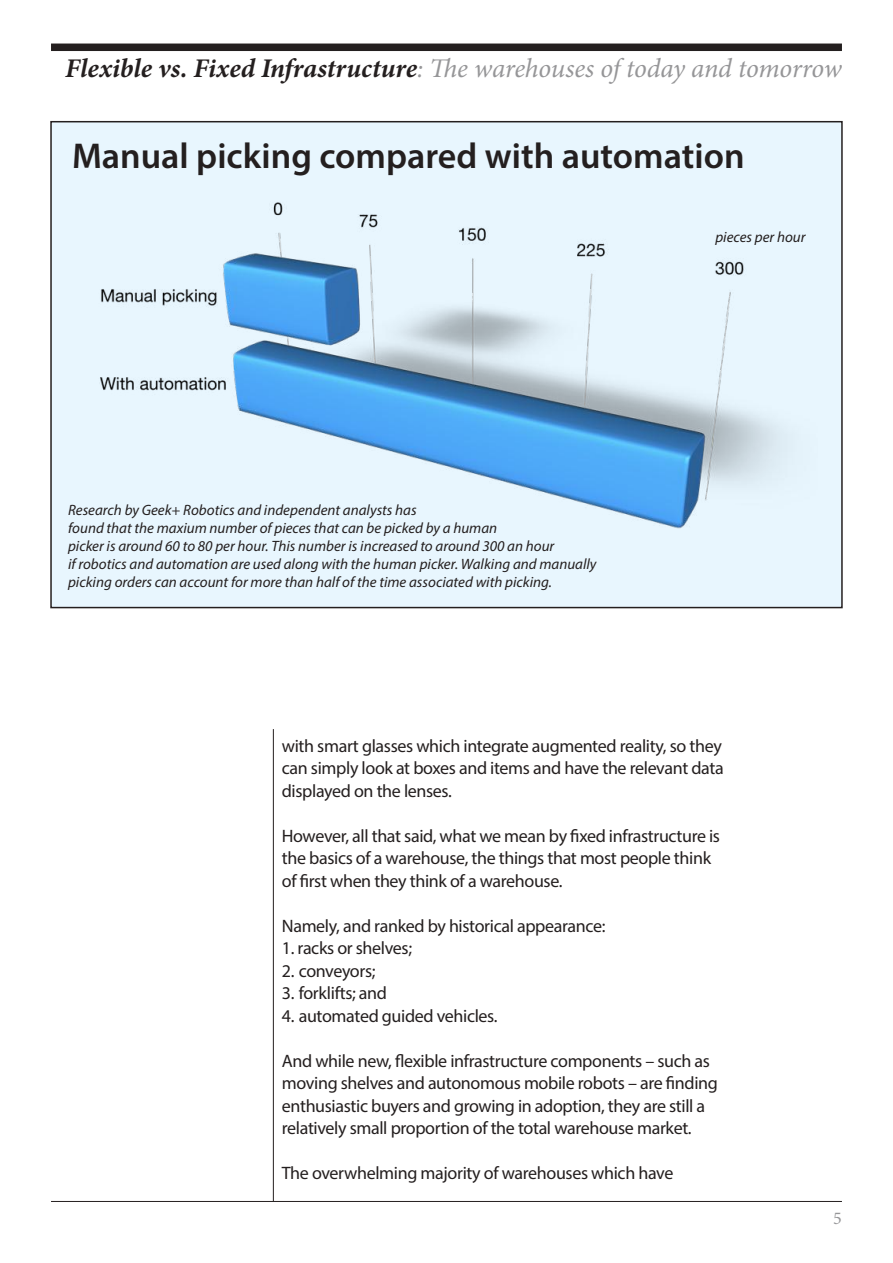
<style>
.page{position:relative;width:893px;height:1263px;background:#fff}
.page>*{position:absolute;margin:0;border:0;box-sizing:border-box;transform-origin:0 0}
.t1{font:600 36px "Myriad Pro";color:#241f1f}
.t2{font:italic 27px "Minion Pro";letter-spacing:-.01em;color:#969698}
.t3{font:18px/22.5px "Myriad Pro";letter-spacing:-.02em;color:#241f1f}
.t4{font:18px "Minion Pro";color:#969698}
.t5{font:italic 15px/18px "Myriad Pro";color:#241f1f}
.s1{font-weight:700;color:#241f1f}
</style>
<div class="page">
<div style="left:51px;top:44px;width:791px;height:7px;background:#241f1f"></div>
<hr style="left:51px;top:1201px;width:791px;height:1px;background:#241f1f">
<hr style="left:273px;top:729px;width:1px;height:473px;background:#241f1f">
<div style="left:51px;top:122px;width:791px;height:486px;background:#e8f6fe"></div>
<img style="left:100px;top:202px;width:680px;height:327px">
<h2 class="t2" style="left:65px;top:49px;width:778px"><span class="s1">Flexible vs. Fixed Infrastructure</span>: The warehouses of today and tomorrow</h2>
<h1 class="t1" style="left:72px;top:133px;width:674px">Manual picking compared with automation</h1>
<p class="t5" style="left:68px;top:501px;width:530px">Research by Geek+ Robotics and independent analysts has<br>found that the maxium number of pieces that can be picked by a human<br>picker is around 60 to 80 per hour. This number is increased to around 300 an hour<br>if robotics and automation are used along with the human picker. Walking and manually picking orders can account for more than half of the time associated with picking.</p>
<p class="t5" style="left:715px;top:228px;width:92px">pieces per hour</p>
<p class="t3" style="left:282px;top:734px;width:443px;text-align:justify">with smart glasses which integrate augmented reality, so they can simply look at boxes and items and have the relevant data displayed on the lenses.</p>
<p class="t3" style="left:282px;top:824px;width:440px">However, all that said, what we mean by fixed infrastructure is the basics of a warehouse, the things that most people think of first when they think of a warehouse.</p>
<p class="t3" style="left:282px;top:914px;width:325px">Namely, and ranked by historical appearance:</p>
<p class="t3" style="left:282px;top:936px;width:132px">1. racks or shelves;</p>
<p class="t3" style="left:282px;top:959px;width:95px">2. conveyors;</p>
<p class="t3" style="left:282px;top:981px;width:107px">3. forklifts; and</p>
<p class="t3" style="left:282px;top:1004px;width:217px">4. automated guided vehicles.</p>
<p class="t3" style="left:282px;top:1049px;width:438px">And while new, flexible infrastructure components – such as moving shelves and autonomous mobile robots – are finding enthusiastic buyers and growing in adoption, they are still a relatively small proportion of the total warehouse market.</p>
<p class="t3" style="left:282px;top:1161px;width:393px">The overwhelming majority of warehouses which have</p>
<p class="t4" style="left:833px;top:1206px;width:10px">5</p>
</div>
